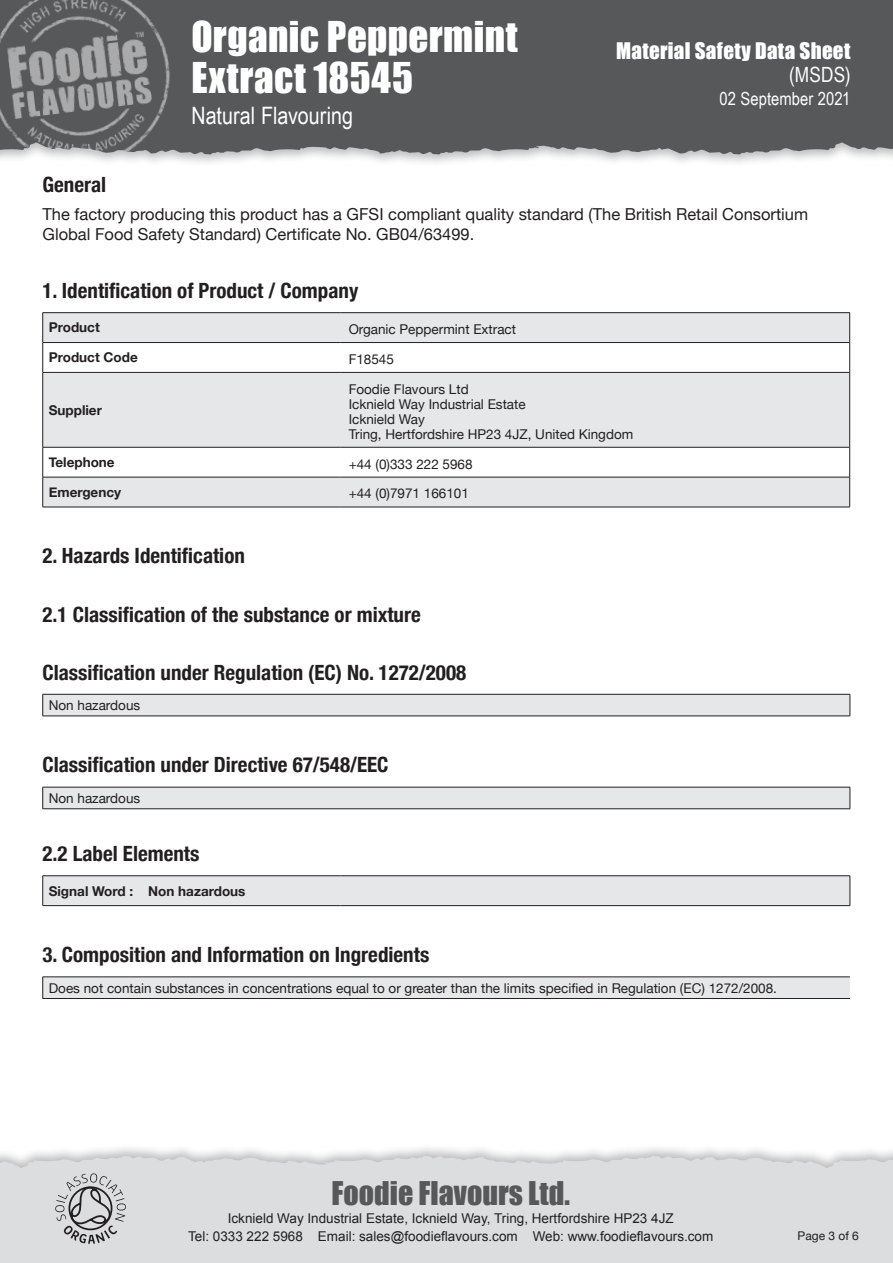
<style>
.page{position:relative;width:893px;height:1263px;background:#fff}
.page>*{position:absolute;margin:0;border:0;box-sizing:border-box;transform-origin:0 0}
.t1{font:39px/40.5px "Impact";letter-spacing:.01em;color:#fff}
.t2{font:30px "Impact";color:#57585a}
.t3{font:24px "Arial Narrow";color:#fff}
.Heading_2{font:700 condensed 21px "Helvetica Neue";color:#231f20}
.t4{font:21px "Impact";letter-spacing:.015em;color:#fff}
.t5{font:21px "Arial Narrow";color:#fff}
.t6{font:18px "Arial Narrow";letter-spacing:.005em;color:#fff}
.Heading_2-2{font:16.5px/19.5px "Helvetica Neue";color:#231f20}
.Standard_table_text{font:13.5px/15px "Helvetica Neue";color:#231f20}
.t7{font:13.5px/18px "Arial";color:#231f20;text-align:center}
.Standard_Table_Label{font:13.5px "Helvetica Neue";color:#231f20}
.Standard_Table_Label-2{font:700 13.5px "Helvetica Neue";color:#231f20}
.t8{font:12px "Helvetica Neue";color:#231f20}
</style>
<div class="page">
<div style="left:0;top:1143px;width:893px;height:120px;background:#231f20;opacity:.3"></div>
<div style="left:0;top:1156px;width:893px;height:107px;background:#dcdddf"></div>
<div style="left:0;top:0;width:893px;height:167px;background:#231f20;opacity:.3"></div>
<div style="left:206px;top:0;width:687px;height:154px;background:#57585a"></div>
<img style="left:0;top:0;width:206px;height:154px">
<svg style="left:55px;top:1173px;width:71px;height:71px;background:#b9b9bb"></svg>
<svg style="left:43px;top:313px;width:806px;height:194px;fill:#e6e7e9"></svg>
<hr style="left:43px;top:342px;width:297px;height:1px;background:#231f20">
<hr style="left:340px;top:342px;width:509px;height:1px;background:#231f20">
<hr style="left:43px;top:372px;width:297px;height:1px;background:#231f20">
<hr style="left:340px;top:372px;width:509px;height:1px;background:#231f20">
<hr style="left:43px;top:447px;width:297px;height:1px;background:#231f20">
<hr style="left:340px;top:447px;width:509px;height:1px;background:#231f20">
<hr style="left:43px;top:477px;width:297px;height:1px;background:#231f20">
<hr style="left:340px;top:477px;width:509px;height:1px;background:#231f20">
<hr style="left:43px;top:312px;width:297px;height:1px;background:#231f20">
<svg style="left:42px;top:313px;width:1px;height:29px"></svg>
<hr style="left:340px;top:312px;width:510px;height:1px;background:#231f20">
<svg style="left:849px;top:313px;width:1px;height:29px"></svg>
<hr style="left:42px;top:342px;width:1px;height:30px;background:#231f20">
<hr style="left:849px;top:342px;width:1px;height:30px;background:#231f20">
<hr style="left:42px;top:372px;width:1px;height:75px;background:#231f20">
<hr style="left:849px;top:372px;width:1px;height:75px;background:#231f20">
<hr style="left:42px;top:447px;width:1px;height:30px;background:#231f20">
<hr style="left:849px;top:447px;width:1px;height:30px;background:#231f20">
<hr style="left:42px;top:477px;width:1px;height:30px;background:#231f20">
<hr style="left:849px;top:477px;width:1px;height:30px;background:#231f20">
<hr style="left:43px;top:507px;width:297px;height:1px;background:#231f20">
<hr style="left:340px;top:507px;width:510px;height:1px;background:#231f20">
<div style="left:43px;top:694px;width:807px;height:22px;background:#e6e7e9"></div>
<hr style="left:43px;top:694px;width:807px;height:1px;background:#231f20">
<svg style="left:42px;top:694px;width:1px;height:22px"></svg>
<svg style="left:850px;top:694px;width:1px;height:22px"></svg>
<hr style="left:43px;top:716px;width:807px;height:1px;background:#231f20">
<div style="left:43px;top:787px;width:807px;height:22px;background:#e6e7e9"></div>
<hr style="left:43px;top:787px;width:807px;height:1px;background:#231f20">
<svg style="left:42px;top:787px;width:1px;height:21px"></svg>
<svg style="left:850px;top:787px;width:1px;height:21px"></svg>
<hr style="left:43px;top:808px;width:807px;height:1px;background:#231f20">
<hr style="left:43px;top:875px;width:297px;height:1px;background:#231f20">
<hr style="left:340px;top:875px;width:510px;height:1px;background:#231f20">
<div style="left:42px;top:876px;width:809px;height:30px;background:#e6e7e9"></div>
<hr style="left:43px;top:905px;width:297px;height:1px;background:#231f20">
<hr style="left:340px;top:905px;width:510px;height:1px;background:#231f20">
<div style="left:43px;top:977px;width:807px;height:21px;background:#e6e7e9"></div>
<hr style="left:43px;top:976px;width:807px;height:1px;background:#231f20">
<svg style="left:42px;top:977px;width:1px;height:21px"></svg>
<hr style="left:43px;top:998px;width:807px;height:1px;background:#231f20">
<h1 class="t1" style="left:191px;top:16px;width:328px">Organic Peppermint<br>Extract 18545</h1>
<p class="t3" style="left:191px;top:98px;width:163px">Natural Flavouring</p>
<p class="t4" style="left:616px;top:35px;width:236px">Material Safety Data Sheet</p>
<p class="t5" style="left:789px;top:59px;width:63px">(MSDS)</p>
<p class="t6" style="left:720px;top:85px;width:132px">02 September 2021</p>
<p class="Heading_2" style="left:43px;top:167px;width:65px">General</p>
<p class="Heading_2-2" style="left:43px;top:206px;width:767px">The factory producing this product has a GFSI compliant quality standard (The British Retail Consortium<br>Global Food Safety Standard) Certificate No. GB04/63499.</p>
<p class="Heading_2" style="left:43px;top:273px;width:317px">1. Identification of Product / Company</p>
<p class="Standard_Table_Label-2" style="left:49px;top:317px;width:53px">Product</p>
<p class="Standard_table_text" style="left:349px;top:322px;width:169px">Organic Peppermint Extract</p>
<p class="Standard_Table_Label-2" style="left:49px;top:347px;width:91px">Product Code</p>
<p class="Standard_table_text" style="left:349px;top:352px;width:47px">F18545</p>
<p class="Standard_Table_Label-2" style="left:49px;top:399px;width:55px">Supplier</p>
<p class="Standard_table_text" style="left:349px;top:382px;width:286px">Foodie Flavours Ltd<br>Icknield Way Industrial Estate<br>Icknield Way<br>Tring, Hertfordshire HP23 4JZ, United Kingdom</p>
<p class="Standard_Table_Label-2" style="left:49px;top:452px;width:67px">Telephone</p>
<p class="Standard_table_text" style="left:349px;top:457px;width:125px">+44 (0)333 222 5968</p>
<p class="Standard_Table_Label-2" style="left:49px;top:481px;width:74px">Emergency</p>
<p class="Standard_table_text" style="left:349px;top:487px;width:122px">+44 (0)7971 166101</p>
<p class="Heading_2" style="left:43px;top:539px;width:204px">2. Hazards Identification</p>
<p class="Heading_2" style="left:43px;top:597px;width:380px">2.1 Classification of the substance or mixture</p>
<p class="Heading_2" style="left:43px;top:655px;width:425px">Classification under Regulation (EC) No. 1272/2008</p>
<p class="Standard_table_text" style="left:49px;top:698px;width:93px">Non hazardous</p>
<p class="Heading_2" style="left:43px;top:747px;width:348px">Classification under Directive 67/548/EEC</p>
<p class="Standard_table_text" style="left:49px;top:791px;width:93px">Non hazardous</p>
<p class="Heading_2" style="left:43px;top:836px;width:158px">2.2 Label Elements</p>
<p class="Standard_Table_Label-2" style="left:49px;top:880px;width:198px">Signal Word : Non hazardous</p>
<p class="Heading_2" style="left:43px;top:937px;width:388px">3. Composition and Information on Ingredients</p>
<p class="Standard_Table_Label" style="left:49px;top:978px;width:730px">Does not contain substances in concentrations equal to or greater than the limits specified in Regulation (EC) 1272/2008.</p>
<h2 class="t2" style="left:332px;top:1170px;width:240px">Foodie Flavours Ltd.</h2>
<p class="t7" style="left:188px;top:1209px;width:527px">Icknield Way Industrial Estate, Icknield Way, Tring, Hertfordshire HP23 4JZ<br>Tel: 0333 222 5968 Email: sales@foodieflavours.com Web: www.foodieflavours.com</p>
<p class="t8" style="left:798px;top:1227px;width:63px">Page 3 of 6</p>
</div>
